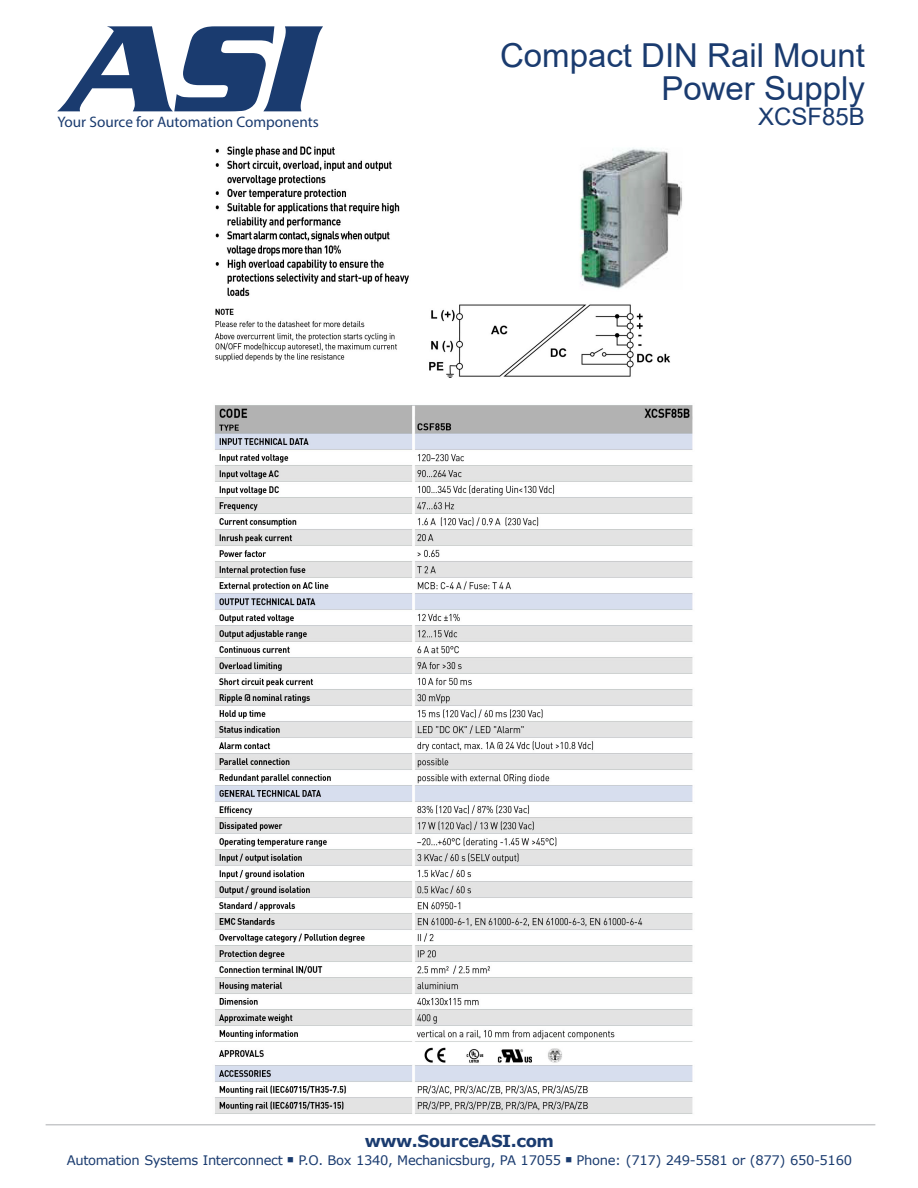
<style>
.page{position:relative;width:918px;height:1188px;background:#fff}
.page>*{position:absolute;margin:0;border:0;box-sizing:border-box;transform-origin:0 0}
.t1{font:33px/33px "Arial";color:#1a3b6f;text-align:right}
.t2{font:24px "Arial";color:#1a3b6f}
.t3{font:700 16.5px "Verdana";letter-spacing:-.025em;color:#1a3b6f}
.t4{font:15.3px "Myriad Pro";color:#1a3b6f}
.t5{font:13.2px "Verdana";letter-spacing:-.025em;color:#1a3b6f}
</style>
<div class="page">
<svg style="left:57px;top:26px;width:266px;height:85px"></svg>
<hr style="left:46px;top:1124px;width:829px;height:1px;background:#c7c8ca">
<img style="left:215px;top:146px;width:478px;height:968px">
<p class="t4" style="left:57px;top:112px;width:263px">Your Source for Automation Components</p>
<h1 class="t1" style="left:500px;top:39px;width:366px">Compact DIN Rail Mount<br>Power Supply</h1>
<h2 class="t2" style="left:758px;top:100px;width:108px">XCSF85B</h2>
<p class="t3" style="left:365px;top:1129px;width:191px">www.SourceASI.com</p>
<p class="t5" style="left:67px;top:1151px;width:787px">Automation Systems Interconnect ■ P.O. Box 1340, Mechanicsburg, PA 17055 ■ Phone: (717) 249-5581 or (877) 650-5160</p>
</div>
